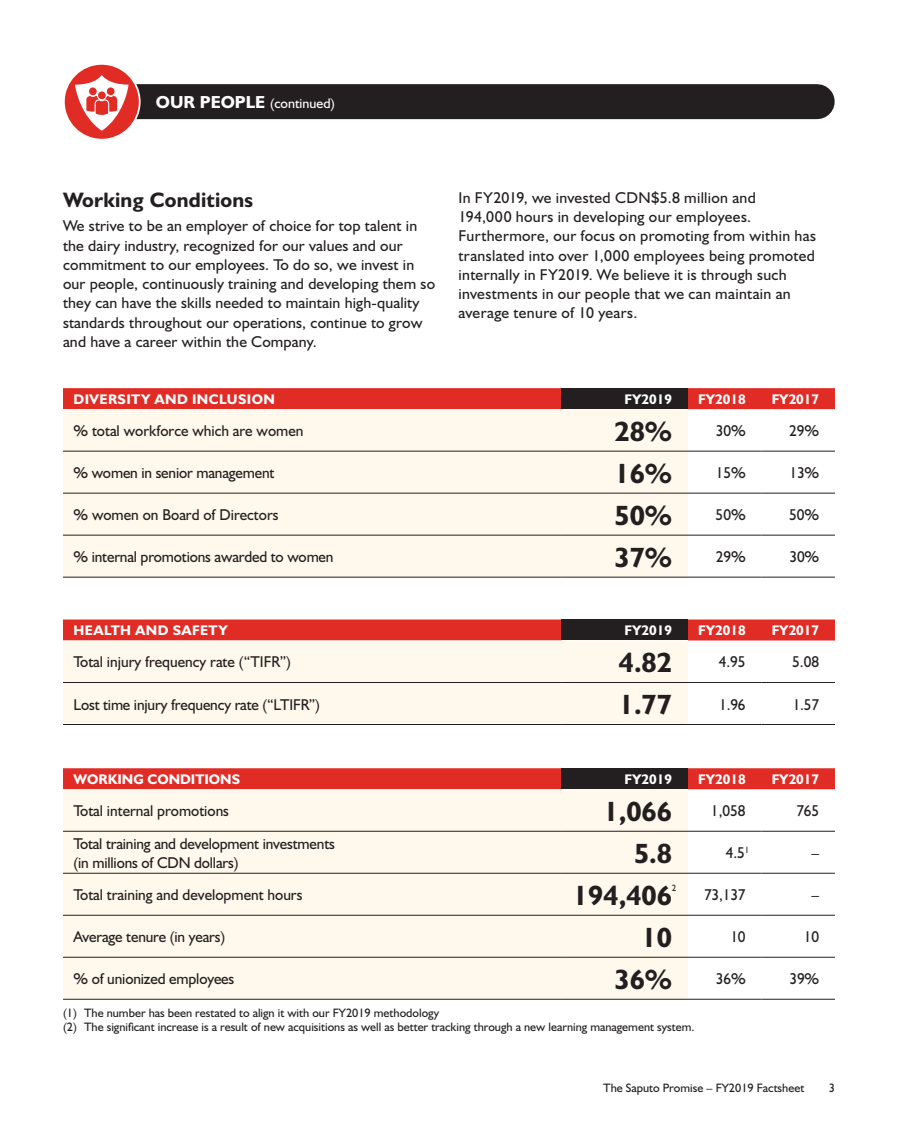
<style>
.page{position:relative;width:898px;height:1134px;background:#fff}
.page>*{position:absolute;margin:0;border:0;box-sizing:border-box;transform-origin:0 0}
.t1{font:700 28px "Humanist 521 BT";color:#231f20}
.t2{font:700 21px "Humanist 521 BT";letter-spacing:.01em;color:#231f20}
.t3{font:15.75px/19.2px "Humanist 521 BT";letter-spacing:.01em;color:#231f20}
.t4{font:15.75px/19.2px "Humanist 521 BT";letter-spacing:-.01em;color:#231f20}
.t5{font:700 14px "Humanist 521 BT";color:#fff}
.t6{font:700 14px "Humanist 521 BT";letter-spacing:.03em;color:#fff}
.t7{font:14px "Humanist 521 BT";color:#fff}
.t8{font:700 14px "Humanist 521 BT";letter-spacing:.035em;color:#fff}
.t9{font:12.25px "Humanist 521 BT";color:#231f20}
.t10{font:9.1px "Humanist 521 BT";color:#231f20}
.s1{font-weight:700;font-size:17.5px}
</style>
<div class="page">
<div style="left:63px;top:388px;width:772px;height:21px;background:#e12c26"></div>
<div style="left:562px;top:388px;width:126px;height:21px;background:#231f20"></div>
<div style="left:63px;top:409px;width:625px;height:168px;background:#fef9ec"></div>
<hr style="left:63px;top:451px;width:499px;height:1px;background:#231f20">
<hr style="left:562px;top:451px;width:126px;height:1px;background:#231f20">
<hr style="left:688px;top:451px;width:73px;height:1px;background:#231f20">
<hr style="left:761px;top:451px;width:74px;height:1px;background:#231f20">
<hr style="left:63px;top:535px;width:499px;height:1px;background:#231f20">
<hr style="left:562px;top:535px;width:126px;height:1px;background:#231f20">
<hr style="left:688px;top:535px;width:73px;height:1px;background:#231f20">
<hr style="left:761px;top:535px;width:74px;height:1px;background:#231f20">
<hr style="left:63px;top:577px;width:499px;height:1px;background:#231f20">
<hr style="left:562px;top:577px;width:126px;height:1px;background:#231f20">
<hr style="left:688px;top:577px;width:73px;height:1px;background:#231f20">
<hr style="left:761px;top:577px;width:74px;height:1px;background:#231f20">
<hr style="left:63px;top:493px;width:499px;height:1px;background:#231f20">
<hr style="left:562px;top:493px;width:126px;height:1px;background:#231f20">
<hr style="left:688px;top:493px;width:73px;height:1px;background:#231f20">
<hr style="left:761px;top:493px;width:74px;height:1px;background:#231f20">
<div style="left:63px;top:620px;width:772px;height:20px;background:#e12c26"></div>
<div style="left:562px;top:620px;width:126px;height:20px;background:#231f20"></div>
<div style="left:63px;top:640px;width:625px;height:84px;background:#fef9ec"></div>
<hr style="left:63px;top:682px;width:499px;height:1px;background:#231f20">
<hr style="left:562px;top:682px;width:126px;height:1px;background:#231f20">
<hr style="left:688px;top:682px;width:73px;height:1px;background:#231f20">
<hr style="left:761px;top:682px;width:74px;height:1px;background:#231f20">
<hr style="left:63px;top:724px;width:499px;height:1px;background:#231f20">
<hr style="left:562px;top:724px;width:126px;height:1px;background:#231f20">
<hr style="left:688px;top:724px;width:73px;height:1px;background:#231f20">
<hr style="left:761px;top:724px;width:74px;height:1px;background:#231f20">
<div style="left:121px;top:84px;width:696px;height:35px;background:#231f20"></div>
<svg style="left:64px;top:64px;width:76px;height:76px"></svg>
<div style="left:63px;top:63px;width:78px;height:78px;border:2px solid #fff;border-radius:50%"></div>
<svg style="left:75px;top:75px;width:53px;height:56px"></svg>
<div style="left:63px;top:768px;width:772px;height:21px;background:#e12c26"></div>
<div style="left:562px;top:768px;width:126px;height:21px;background:#231f20"></div>
<div style="left:63px;top:789px;width:625px;height:210px;background:#fef9ec"></div>
<hr style="left:63px;top:831px;width:499px;height:1px;background:#231f20">
<hr style="left:562px;top:831px;width:126px;height:1px;background:#231f20">
<hr style="left:688px;top:831px;width:73px;height:1px;background:#231f20">
<hr style="left:761px;top:831px;width:74px;height:1px;background:#231f20">
<hr style="left:63px;top:915px;width:499px;height:1px;background:#231f20">
<hr style="left:562px;top:915px;width:126px;height:1px;background:#231f20">
<hr style="left:688px;top:915px;width:73px;height:1px;background:#231f20">
<hr style="left:761px;top:915px;width:74px;height:1px;background:#231f20">
<hr style="left:63px;top:957px;width:499px;height:1px;background:#231f20">
<hr style="left:562px;top:957px;width:126px;height:1px;background:#231f20">
<hr style="left:688px;top:957px;width:73px;height:1px;background:#231f20">
<hr style="left:761px;top:957px;width:74px;height:1px;background:#231f20">
<hr style="left:63px;top:999px;width:499px;height:1px;background:#231f20">
<hr style="left:562px;top:999px;width:126px;height:1px;background:#231f20">
<hr style="left:688px;top:999px;width:73px;height:1px;background:#231f20">
<hr style="left:761px;top:999px;width:74px;height:1px;background:#231f20">
<hr style="left:63px;top:873px;width:499px;height:1px;background:#231f20">
<hr style="left:562px;top:873px;width:126px;height:1px;background:#231f20">
<hr style="left:688px;top:873px;width:73px;height:1px;background:#231f20">
<hr style="left:761px;top:873px;width:74px;height:1px;background:#231f20">
<p class="t7" style="left:156px;top:95px;width:181px"><span class="s1">OUR PEOPLE</span> (continued)</p>
<p class="t2" style="left:63px;top:187px;width:192px">Working Conditions</p>
<p class="t3" style="left:63px;top:216px;width:374px">We strive to be an employer of choice for top talent in the dairy industry, recognized for our values and our commitment to our employees. To do so, we invest in our people, continuously training and developing them so they can have the skills needed to maintain high-quality standards throughout our operations, continue to grow and have a career within the Company.</p>
<p class="t3" style="left:458px;top:187px;width:359px">In FY2019, we invested CDN$5.8 million and<br>194,000 hours in developing our employees.<br>Furthermore, our focus on promoting from within has translated into over 1,000 employees being promoted internally in FY2019. We believe it is through such investments in our people that we can maintain an average tenure of 10 years.</p>
<p class="t6" style="left:74px;top:391px;width:203px">DIVERSITY AND INCLUSION</p>
<p class="t5" style="left:624px;top:391px;width:49px">FY2019</p>
<p class="t5" style="left:698px;top:391px;width:49px">FY2018</p>
<p class="t5" style="left:771px;top:391px;width:49px">FY2017</p>
<p class="t3" style="left:74px;top:421px;width:231px">% total workforce which are women</p>
<p class="t1" style="left:614px;top:414px;width:59px">28%</p>
<p class="t3" style="left:716px;top:421px;width:31px">30%</p>
<p class="t3" style="left:789px;top:421px;width:32px">29%</p>
<p class="t4" style="left:74px;top:463px;width:202px">% women in senior management</p>
<p class="t1" style="left:614px;top:456px;width:59px">16%</p>
<p class="t3" style="left:716px;top:463px;width:31px">15%</p>
<p class="t3" style="left:789px;top:463px;width:31px">13%</p>
<p class="t3" style="left:74px;top:505px;width:206px">% women on Board of Directors</p>
<p class="t1" style="left:614px;top:498px;width:59px">50%</p>
<p class="t3" style="left:715px;top:505px;width:32px">50%</p>
<p class="t3" style="left:789px;top:505px;width:32px">50%</p>
<p class="t4" style="left:74px;top:547px;width:261px">% internal promotions awarded to women</p>
<p class="t1" style="left:614px;top:540px;width:59px">37%</p>
<p class="t3" style="left:716px;top:547px;width:31px">29%</p>
<p class="t3" style="left:789px;top:547px;width:31px">30%</p>
<p class="t8" style="left:74px;top:622px;width:156px">HEALTH AND SAFETY</p>
<p class="t5" style="left:624px;top:622px;width:49px">FY2019</p>
<p class="t5" style="left:698px;top:622px;width:49px">FY2018</p>
<p class="t5" style="left:771px;top:622px;width:49px">FY2017</p>
<p class="t3" style="left:74px;top:652px;width:219px">Total injury frequency rate (“TIFR”)</p>
<p class="t1" style="left:619px;top:645px;width:55px">4.82</p>
<p class="t3" style="left:719px;top:652px;width:28px">4.95</p>
<p class="t3" style="left:792px;top:652px;width:28px">5.08</p>
<p class="t4" style="left:74px;top:694px;width:248px">Lost time injury frequency rate (“LTIFR”)</p>
<p class="t1" style="left:619px;top:687px;width:55px">1.77</p>
<p class="t3" style="left:719px;top:694px;width:28px">1.96</p>
<p class="t3" style="left:792px;top:694px;width:28px">1.57</p>
<p class="t5" style="left:74px;top:771px;width:168px">WORKING CONDITIONS</p>
<p class="t5" style="left:624px;top:771px;width:49px">FY2019</p>
<p class="t5" style="left:698px;top:771px;width:49px">FY2018</p>
<p class="t5" style="left:771px;top:771px;width:49px">FY2017</p>
<p class="t3" style="left:74px;top:801px;width:157px">Total internal promotions</p>
<p class="t1" style="left:603px;top:794px;width:70px">1,066</p>
<p class="t3" style="left:711px;top:801px;width:36px">1,058</p>
<p class="t3" style="left:796px;top:801px;width:24px">765</p>
<p class="t4" style="left:74px;top:833px;width:263px">Total training and development investments (in millions of CDN dollars)</p>
<p class="t1" style="left:634px;top:836px;width:40px">5.8</p>
<p class="t3" style="left:726px;top:843px;width:25px">4.5<sup>1</sup></p>
<p class="t3" style="left:811px;top:843px;width:9px">–</p>
<p class="t3" style="left:74px;top:885px;width:230px">Total training and development hours</p>
<p class="t1" style="left:573px;top:878px;width:101px">194,406</p>
<p class="t3" style="left:704px;top:885px;width:43px">73,137</p>
<p class="t3" style="left:811px;top:885px;width:9px">–</p>
<p class="t4" style="left:74px;top:927px;width:153px">Average tenure (in years)</p>
<p class="t1" style="left:641px;top:920px;width:32px">10</p>
<p class="t3" style="left:730px;top:927px;width:17px">10</p>
<p class="t3" style="left:804px;top:927px;width:17px">10</p>
<p class="t4" style="left:74px;top:969px;width:162px">% of unionized employees</p>
<p class="t1" style="left:614px;top:962px;width:59px">36%</p>
<p class="t3" style="left:716px;top:969px;width:31px">36%</p>
<p class="t3" style="left:789px;top:969px;width:31px">39%</p>
<p class="t9" style="left:63px;top:1005px;width:378px">(1) The number has been restated to align it with our FY2019 methodology</p>
<p class="t9" style="left:63px;top:1019px;width:633px">(2) The significant increase is a result of new acquisitions as well as better tracking through a new learning management system.</p>
<p class="t10" style="left:672px;top:883px;width:6px">2</p>
<p class="t9" style="left:603px;top:1080px;width:203px">The Saputo Promise – FY2019 Factsheet</p>
<p class="t9" style="left:829px;top:1080px;width:8px">3</p>
</div>
